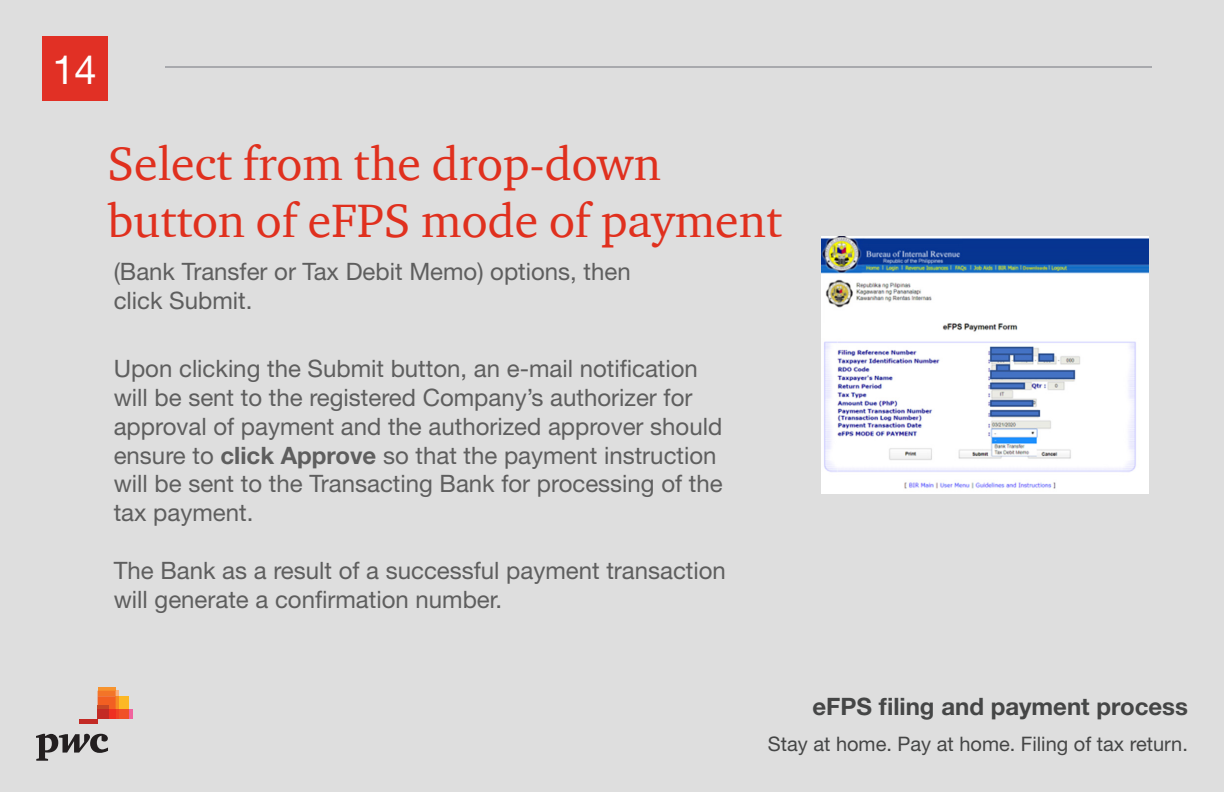
<style>
.page{position:relative;width:1224px;height:792px;background:#dedede}
.page>*{position:absolute;margin:0;border:0;box-sizing:border-box;transform-origin:0 0}
.t1{font:48px/57.6px "ITC Charter Com";color:#e0301e}
.t2{font:40px "Helvetica Neue";color:#fff}
.t3{font:24px/28.8px "Helvetica Neue";color:#5e5e5e}
.t4{font:700 24px "Helvetica Neue";color:#454646}
.t5{font:20px "Helvetica Neue";color:#454646}
.s1{font-weight:700}
</style>
<div class="page">
<hr style="left:165px;top:67px;width:987px;height:1px;background:#a8a9ad">
<div style="left:42px;top:36px;width:65px;height:65px;background:#e13025"></div>
<svg style="left:36px;top:734px;width:72px;height:27px"></svg>
<div style="left:128px;top:710px;width:5px;height:9px;background:#f0639e"></div>
<hr style="left:98px;top:687px;width:18px;height:4px;background:#f7932e">
<div style="left:119px;top:696px;width:9px;height:14px;background:#fcb825"></div>
<div style="left:119px;top:710px;width:9px;height:9px;background:#f05128"></div>
<svg style="left:98px;top:691px;width:21px;height:28px"></svg>
<div style="left:109px;top:710px;width:7px;height:9px;background:#ee3022"></div>
<div style="left:98px;top:705px;width:11px;height:5px;background:#c54826"></div>
<div style="left:98px;top:710px;width:11px;height:9px;background:#c32a25"></div>
<hr style="left:80px;top:719px;width:18px;height:4px;background:#c32a25">
<img style="left:822px;top:237px;width:327px;height:257px">
<h2 class="t2" style="left:52px;top:46px;width:46px">14</h2>
<h1 class="t1" style="left:107px;top:134px;width:676px">Select from the drop-down button of eFPS mode of payment</h1>
<p class="t3" style="left:114px;top:257px;width:519px">(Bank Transfer or Tax Debit Memo) options, then click Submit.</p>
<p class="t3" style="left:114px;top:354px;width:610px">Upon clicking the Submit button, an e-mail notification will be sent to the registered Company’s authorizer for approval of payment and the authorized approver should ensure to <span class="s1">click Approve</span> so that the payment instruction will be sent to the Transacting Bank for processing of the tax payment.</p>
<p class="t3" style="left:114px;top:556px;width:614px">The Bank as a result of a successful payment transaction will generate a confirmation number.</p>
<p class="t4" style="left:812px;top:692px;width:377px">eFPS filing and payment process</p>
<p class="t5" style="left:768px;top:732px;width:422px">Stay at home. Pay at home. Filing of tax return.</p>
</div>
